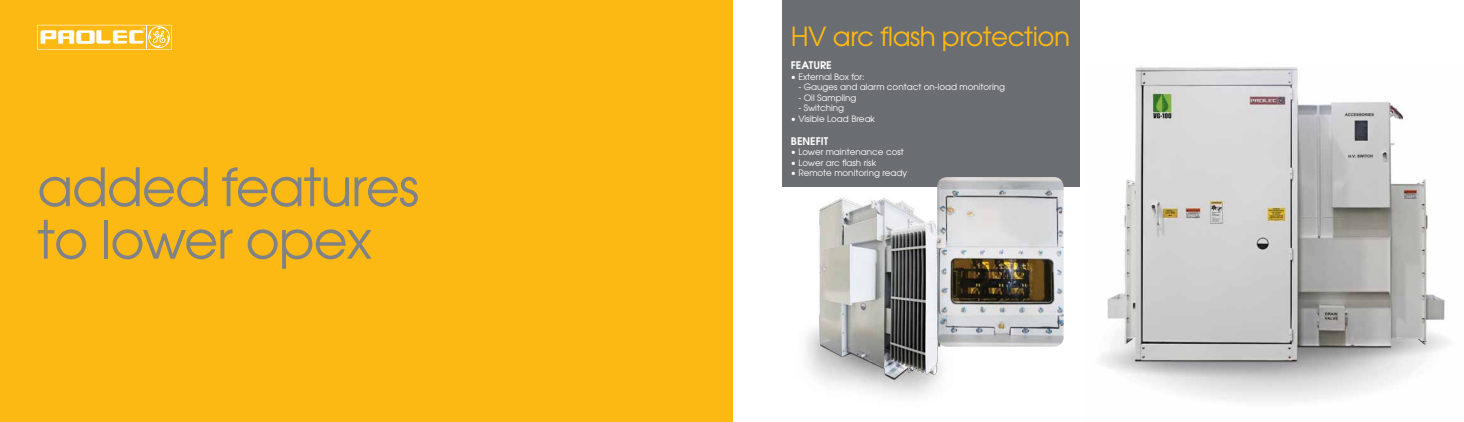
<style>
.page{position:relative;width:1464px;height:422px;background:#fff}
.page>*{position:absolute;margin:0;border:0;box-sizing:border-box;transform-origin:0 0}
.t1{font:52.5px/52.5px "Avant Garde";letter-spacing:-.02em;color:#808285}
.t2{font:26.25px "Avant Garde";letter-spacing:-.02em;color:#fdb913}
.t3{font:600 10.5px "Avant Garde";color:#fff}
.t4{font:8.75px "Avant Garde";color:#fff}
</style>
<div class="page">
<div style="left:781px;top:0;width:298px;height:186px;background:#6a6d72"></div>
<img style="left:796px;top:186px;width:158px;height:211px">
<img style="left:937px;top:177px;width:126px;height:169px">
<img style="left:1101px;top:66px;width:348px;height:335px">
<div style="left:0;top:0;width:732px;height:422px;background:#fdb913"></div>
<svg style="left:37px;top:25px;width:135px;height:25px"></svg>
<h1 class="t1" style="left:37px;top:160px;width:383px">added features to lower opex</h1>
<h2 class="t2" style="left:791px;top:20px;width:281px">HV arc flash protection</h2>
<p class="t3" style="left:791px;top:59px;width:42px">FEATURE</p>
<p class="t4" style="left:791px;top:71px;width:75px">• External Box for:</p>
<p class="t4" style="left:798px;top:82px;width:208px">- Gauges and alarm contact on-load monitoring</p>
<p class="t4" style="left:798px;top:92px;width:60px">- Oil Sampling</p>
<p class="t4" style="left:798px;top:103px;width:47px">- Switching</p>
<p class="t4" style="left:791px;top:113px;width:86px">• Visible Load Break</p>
<p class="t3" style="left:791px;top:134px;width:39px">BENEFIT</p>
<p class="t4" style="left:791px;top:146px;width:114px">• Lower maintenance cost</p>
<p class="t4" style="left:791px;top:157px;width:87px">• Lower arc flash risk</p>
<p class="t4" style="left:791px;top:167px;width:118px">• Remote monitoring ready</p>
</div>
